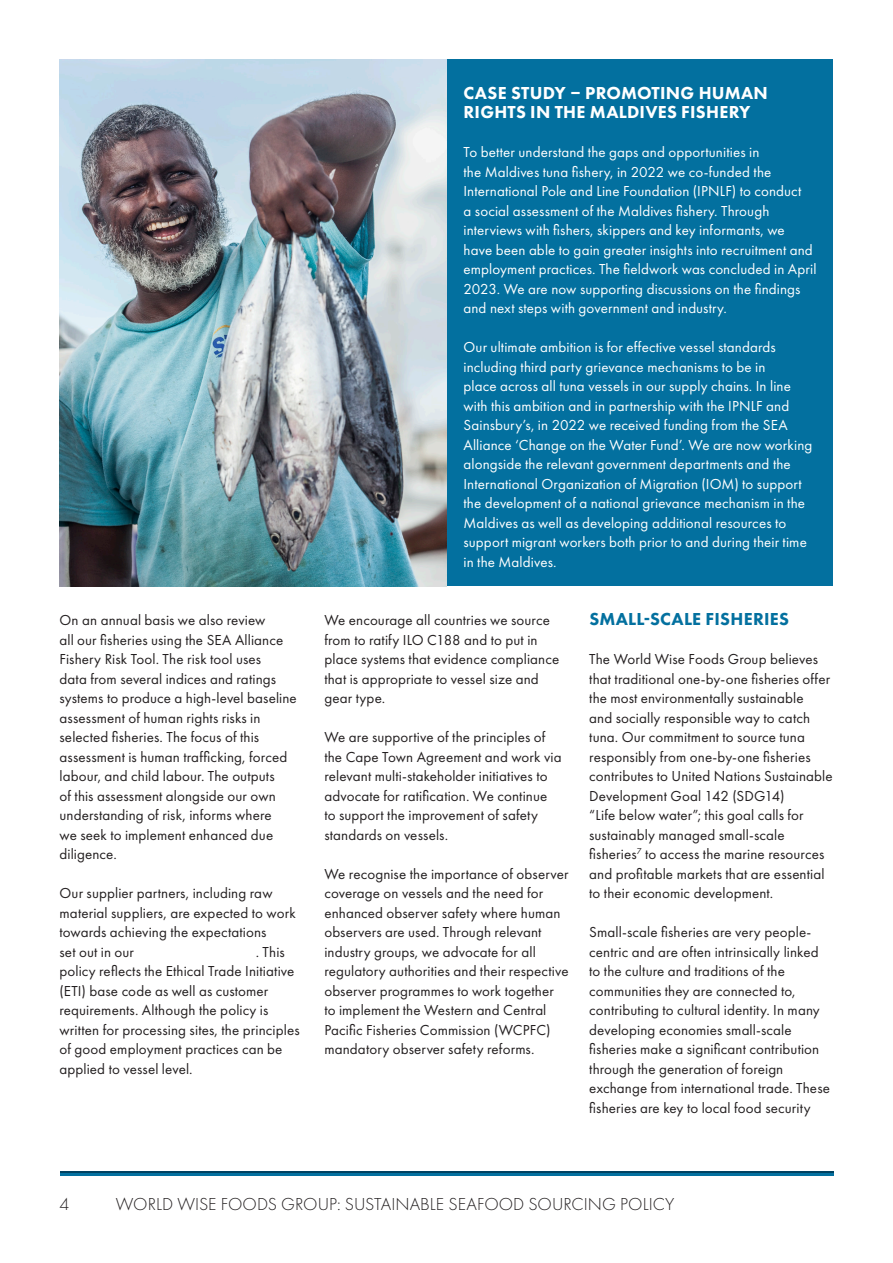
<style>
.page{position:relative;width:893px;height:1263px;background:#fff}
.page>*{position:absolute;margin:0;border:0;box-sizing:border-box;transform-origin:0 0}
.t1{font:300 18px "Futura PT";color:#231f20}
.B_head{font:800 18px/19.5px "Futura PT";letter-spacing:.015em;color:#fff}
.B_head-2{font:800 18px "Futura PT";letter-spacing:.015em;color:#03709f}
.Body{font:15px/19.5px "Futura PT";letter-spacing:.01em;color:#231f20}
.Body-2{font:15px/19.5px "Futura PT";letter-spacing:.01em;color:#fff}
</style>
<div class="page">
<hr style="left:60px;top:1171px;width:773px;height:2px;background:#004161">
<hr style="left:60px;top:1173px;width:773px;height:3px;background:#03709f">
<div style="left:446px;top:60px;width:387px;height:526px;background:#03709f"></div>
<img style="left:60px;top:60px;width:386px;height:526px">
<p class="Body" style="left:60px;top:610px;width:239px">On an annual basis we also review<br>all our fisheries using the SEA Alliance Fishery Risk Tool. The risk tool uses<br>data from several indices and ratings systems to produce a high-level baseline assessment of human rights risks in selected fisheries. The focus of this assessment is human trafficking, forced labour, and child labour. The outputs<br>of this assessment alongside our own understanding of risk, informs where<br>we seek to implement enhanced due diligence.</p>
<p class="Body" style="left:60px;top:883px;width:238px">Our supplier partners, including raw material suppliers, are expected to work towards achieving the expectations</p>
<p class="Body" style="left:60px;top:961px;width:242px">policy reflects the Ethical Trade Initiative (ETI) base code as well as customer requirements. Although the policy is written for processing sites, the principles of good employment practices can be applied to vessel level.</p>
<p class="B_head" style="left:464px;top:82px;width:306px">CASE STUDY – PROMOTING HUMAN<br>RIGHTS IN THE MALDIVES FISHERY</p>
<p class="Body-2" style="left:463px;top:142px;width:354px">To better understand the gaps and opportunities in<br>the Maldives tuna fishery, in 2022 we co-funded the International Pole and Line Foundation (IPNLF) to conduct<br>a social assessment of the Maldives fishery. Through interviews with fishers, skippers and key informants, we have been able to gain greater insights into recruitment and employment practices. The fieldwork was concluded in April 2023. We are now supporting discussions on the findings and next steps with government and industry.</p>
<p class="Body-2" style="left:463px;top:337px;width:350px">Our ultimate ambition is for effective vessel standards including third party grievance mechanisms to be in<br>place across all tuna vessels in our supply chains. In line with this ambition and in partnership with the IPNLF and Sainsbury’s, in 2022 we received funding from the SEA Alliance ‘Change on the Water Fund’. We are now working alongside the relevant government departments and the International Organization of Migration (IOM) to support the development of a national grievance mechanism in the Maldives as well as developing additional resources to support migrant workers both prior to and during their time in the Maldives.</p>
<p class="Body" style="left:324px;top:610px;width:236px">We encourage all countries we source from to ratify ILO C188 and to put in place systems that evidence compliance that is appropriate to vessel size and gear type.</p>
<p class="Body" style="left:324px;top:727px;width:239px">We are supportive of the principles of the Cape Town Agreement and work via relevant multi-stakeholder initiatives to advocate for ratification. We continue to support the improvement of safety standards on vessels.</p>
<p class="Body" style="left:324px;top:864px;width:246px">We recognise the importance of observer coverage on vessels and the need for enhanced observer safety where human observers are used. Through relevant industry groups, we advocate for all regulatory authorities and their respective observer programmes to work together to implement the Western and Central Pacific Fisheries Commission (WCPFC) mandatory observer safety reforms.</p>
<p class="B_head-2" style="left:589px;top:608px;width:201px">SMALL-SCALE FISHERIES</p>
<p class="Body" style="left:589px;top:649px;width:245px">The World Wise Foods Group believes that traditional one-by-one fisheries offer the most environmentally sustainable<br>and socially responsible way to catch tuna. Our commitment to source tuna responsibly from one-by-one fisheries contributes to United Nations Sustainable Development Goal 142 (SDG14)<br>“Life below water”; this goal calls for sustainably managed small-scale fisheries<sup>7</sup> to access the marine resources and profitable markets that are essential to their economic development.</p>
<p class="Body" style="left:589px;top:922px;width:242px">Small-scale fisheries are very people&shy;centric and are often intrinsically linked to the culture and traditions of the communities they are connected to, contributing to cultural identity. In many developing economies small-scale fisheries make a significant contribution through the generation of foreign exchange from international trade. These fisheries are key to local food security</p>
<p class="t1" style="left:60px;top:1194px;width:11px">4</p>
<p class="t1" style="left:116px;top:1194px;width:560px">WORLD WISE FOODS GROUP: SUSTAINABLE SEAFOOD SOURCING POLICY</p>
</div>
